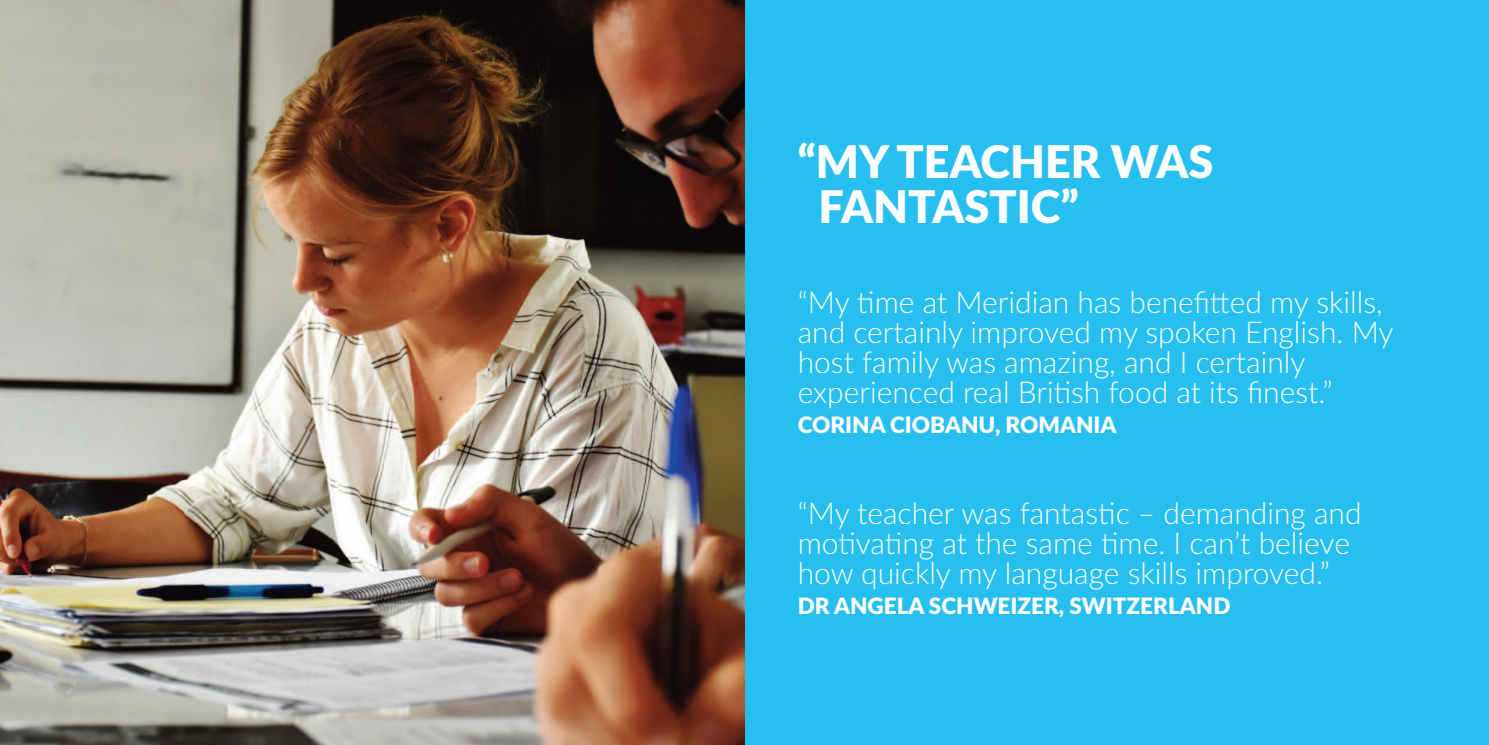
<style>
.page{position:relative;width:1489px;height:745px;background:#fff}
.page>*{position:absolute;margin:0;border:0;box-sizing:border-box;transform-origin:0 0}
.t1{font:900 45px/45px "Lato";color:#fff}
.t2{font:300 30px/30px "Lato";color:#fff}
.t3{font:900 22.5px "Lato";color:#fff}
</style>
<div class="page">
<div style="left:744px;top:0;width:744px;height:744px;background:#26bff0"></div>
<img style="left:0;top:0;width:744px;height:744px">
<h1 class="t1" style="left:818px;top:140px;width:396px;text-indent:-21px">“MY TEACHER WAS<br>FANTASTIC”</h1>
<p class="t2" style="left:797px;top:288px;width:597px">“My time at Meridian has benefitted my skills, and certainly improved my spoken English. My host family was amazing, and I certainly experienced real British food at its finest.”</p>
<p class="t3" style="left:797px;top:412px;width:320px">CORINA CIOBANU, ROMANIA</p>
<p class="t2" style="left:797px;top:498px;width:565px">“My teacher was fantastic – demanding and motivating at the same time. I can’t believe how quickly my language skills improved.”</p>
<p class="t3" style="left:797px;top:592px;width:434px">DR ANGELA SCHWEIZER, SWITZERLAND</p>
</div>
